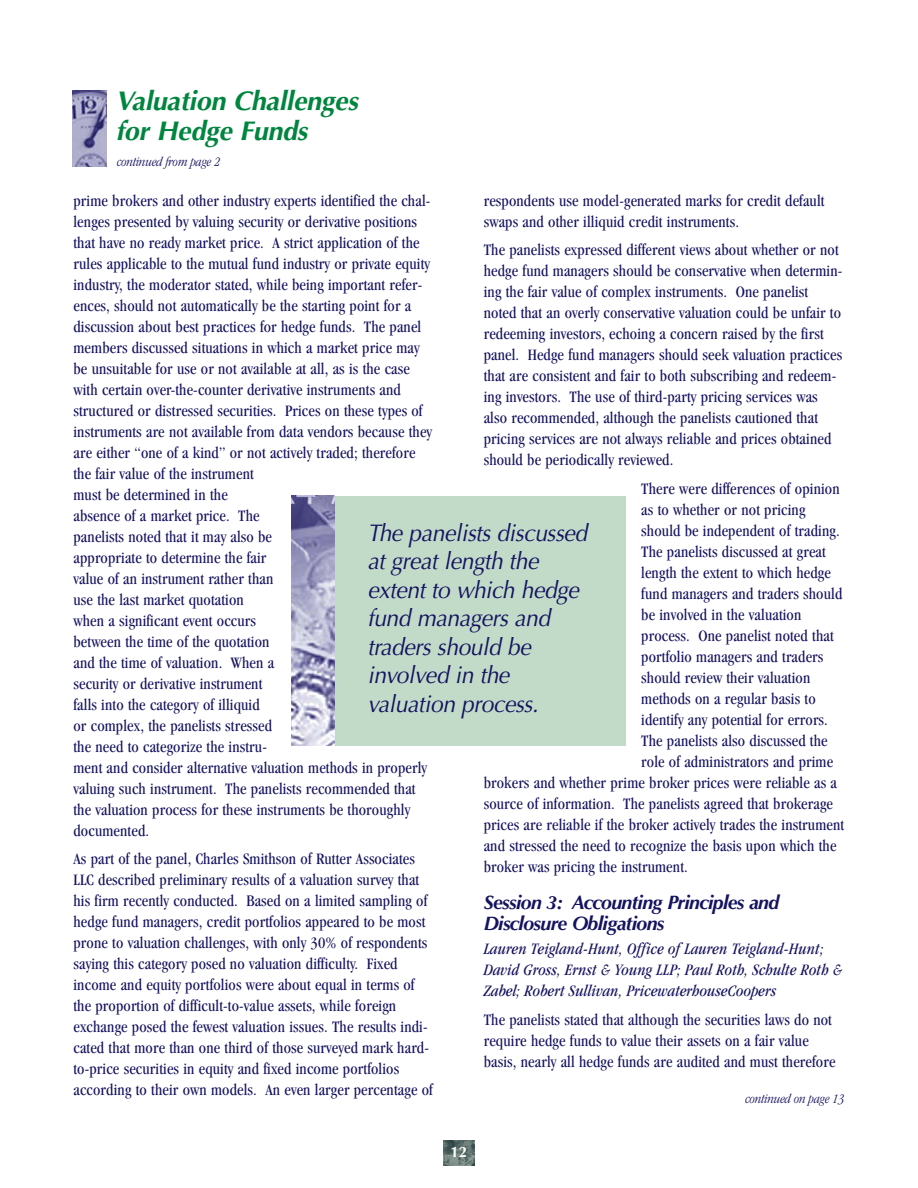
<style>
.page{position:relative;width:918px;height:1188px;background:#fff}
.page>*{position:absolute;margin:0;border:0;box-sizing:border-box;transform-origin:0 0}
.t1{font:italic 700 27px/29.2px "Optima";letter-spacing:-.01em;color:#00853f}
.t2{font:italic 24px/28.5px "Optima";letter-spacing:-.015em;color:#15135f;scale:.95 1}
.t3{font:italic 700 19.5px/21px "Optima";letter-spacing:-.035em;color:#15135f}
.t4{font:condensed 16.5px/21px "Garamond";letter-spacing:.01em;color:#15135f}
.t5{font:italic condensed 16.5px/21px "Garamond";letter-spacing:.01em;color:#15135f}
.t6{font:700 15px "Optima";color:#fff}
.t7{font:italic 300 condensed 13.5px "Garamond";letter-spacing:-.01em;color:#15135f}
</style>
<div class="page">
<img style="left:443px;top:1141px;width:32px;height:24px">
<div style="left:333px;top:496px;width:293px;height:250px;background:#c2dbc9"></div>
<img style="left:292px;top:496px;width:42px;height:249px">
<img style="left:72px;top:90px;width:35px;height:76px">
<h1 class="t1" style="left:116px;top:89px;width:244px">Valuation Challenges for Hedge Funds</h1>
<p class="t7" style="left:117px;top:157px;width:105px">continued from page 2</p>
<p class="t4" style="left:74px;top:191px;width:360px">prime brokers and other industry experts identified the chal&shy;lenges presented by valuing security or derivative positions that have no ready market price. A strict application of the rules applicable to the mutual fund industry or private equity industry, the moderator stated, while being important refer&shy;ences, should not automatically be the starting point for a discussion about best practices for hedge funds. The panel members discussed situations in which a market price may be unsuitable for use or not available at all, as is the case with certain over-the-counter derivative instruments and structured or distressed securities. Prices on these types of instruments are not available from data vendors because they are either “one of a kind” or not actively traded; therefore the fair value of the instrument<br>must be determined in the<br>absence of a market price. The<br>panelists noted that it may also be<br>appropriate to determine the fair<br>value of an instrument rather than<br>use the last market quotation<br>when a significant event occurs<br>between the time of the quotation<br>and the time of valuation. When a<br>security or derivative instrument<br>falls into the category of illiquid<br>or complex, the panelists stressed<br>the need to categorize the instru-<br>ment and consider alternative valuation methods in properly valuing such instrument. The panelists recommended that the valuation process for these instruments be thoroughly documented.</p>
<p class="t4" style="left:74px;top:850px;width:361px">As part of the panel, Charles Smithson of Rutter Associates LLC described preliminary results of a valuation survey that his firm recently conducted. Based on a limited sampling of hedge fund managers, credit portfolios appeared to be most prone to valuation challenges, with only 30% of respondents saying this category posed no valuation difficulty. Fixed income and equity portfolios were about equal in terms of the proportion of difficult-to-value assets, while foreign exchange posed the fewest valuation issues. The results indi&shy;cated that more than one third of those surveyed mark hard&shy;to-price securities in equity and fixed income portfolios according to their own models. An even larger percentage of</p>
<p class="t4" style="left:484px;top:191px;width:342px">respondents use model-generated marks for credit default swaps and other illiquid credit instruments.</p>
<p class="t4" style="left:484px;top:241px;width:360px">The panelists expressed different views about whether or not hedge fund managers should be conservative when determin&shy;ing the fair value of complex instruments. One panelist noted that an overly conservative valuation could be unfair to redeeming investors, echoing a concern raised by the first panel. Hedge fund managers should seek valuation practices that are consistent and fair to both subscribing and redeem&shy;ing investors. The use of third-party pricing services was also recommended, although the panelists cautioned that pricing services are not always reliable and prices obtained should be periodically reviewed.</p>
<p class="t4" style="left:641px;top:479px;width:200px">There were differences of opinion</p>
<p class="t4" style="left:641px;top:500px;width:166px">as to whether or not pricing</p>
<p class="t4" style="left:641px;top:521px;width:200px">should be independent of trading.</p>
<p class="t4" style="left:641px;top:542px;width:186px">The panelists discussed at great</p>
<p class="t4" style="left:641px;top:563px;width:191px">length the extent to which hedge</p>
<p class="t4" style="left:641px;top:584px;width:203px">fund managers and traders should</p>
<p class="t4" style="left:641px;top:605px;width:162px">be involved in the valuation</p>
<p class="t4" style="left:641px;top:626px;width:194px">process. One panelist noted that</p>
<p class="t4" style="left:641px;top:647px;width:184px">portfolio managers and traders</p>
<p class="t4" style="left:641px;top:668px;width:171px">should review their valuation</p>
<p class="t4" style="left:641px;top:689px;width:176px">methods on a regular basis to</p>
<p class="t4" style="left:641px;top:710px;width:188px">identify any potential for errors.</p>
<p class="t4" style="left:641px;top:731px;width:188px">The panelists also discussed the</p>
<p class="t4" style="left:641px;top:752px;width:193px">role of administrators and prime</p>
<p class="t4" style="left:484px;top:773px;width:355px">brokers and whether prime broker prices were reliable as a</p>
<p class="t4" style="left:484px;top:794px;width:351px">source of information. The panelists agreed that brokerage</p>
<p class="t4" style="left:484px;top:815px;width:362px">prices are reliable if the broker actively trades the instrument</p>
<p class="t4" style="left:484px;top:836px;width:354px">and stressed the need to recognize the basis upon which the</p>
<p class="t4" style="left:484px;top:857px;width:206px">broker was pricing the instrument.</p>
<p class="t3" style="left:484px;top:894px;width:297px">Session 3: Accounting Principles and<br>Disclosure Obligations</p>
<p class="t5" style="left:484px;top:940px;width:360px">Lauren Teigland-Hunt, Office of Lauren Teigland-Hunt;<br>David Gross, Ernst &amp; Young LLP; Paul Roth, Schulte Roth &amp;<br>Zabel; Robert Sullivan, PricewaterhouseCoopers</p>
<p class="t4" style="left:484px;top:1010px;width:353px">The panelists stated that although the securities laws do not require hedge funds to value their assets on a fair value basis, nearly all hedge funds are audited and must therefore</p>
<h2 class="t2" style="left:367px;top:521px;width:233px">The panelists discussed at great length the extent to which hedge fund managers and traders should be involved in the valuation process.</h2>
<p class="t7" style="left:745px;top:1093px;width:101px">continued on page 13</p>
<p class="t6" style="left:451px;top:1145px;width:18px">12</p>
</div>
